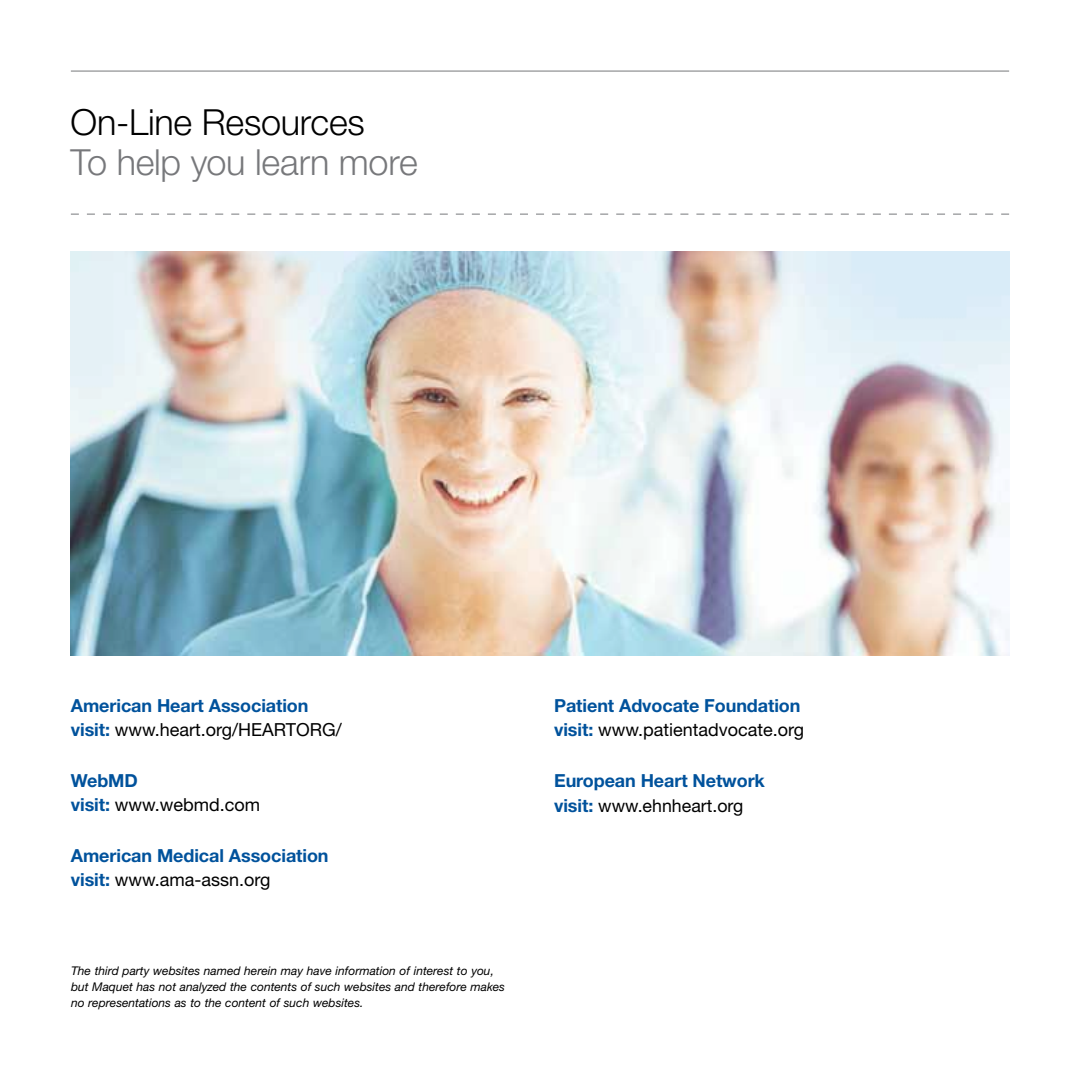
<style>
.page{position:relative;width:1080px;height:1080px;background:#fff}
.page>*{position:absolute;margin:0;border:0;box-sizing:border-box;transform-origin:0 0}
.t1{font:300 36px "Helvetica Neue LT Std";letter-spacing:-.01em;color:#77787b}
.t2{font:300 36px "Helvetica Neue LT Std";letter-spacing:-.01em;color:#000}
.t3{font:700 18px/24px "Helvetica Neue LT Std";letter-spacing:-.005em;color:#00529c}
.t4{font:18px/24px "Helvetica Neue LT Std";color:#000}
.t5{font:17.8px "Helvetica Neue LT Std";color:#000}
.t6{font:italic 12px/16px "Helvetica Neue LT Std";color:#000}
.s1{font-weight:400;color:#000}
.s2{font-weight:700;color:#00529c}
.s3{font-weight:700;font-size:18px;color:#00529c}
</style>
<div class="page">
<hr style="left:71px;top:71px;width:938px;height:1px;background:#77787b">
<svg style="left:71px;top:214px;width:938px;height:1px"></svg>
<img style="left:70px;top:251px;width:939px;height:405px">
<h1 class="t2" style="left:71px;top:101px;width:296px">On-Line Resources</h1>
<h1 class="t1" style="left:71px;top:141px;width:349px">To help you learn more</h1>
<h2 class="t3" style="left:71px;top:693px;width:272px">American Heart Association visit: <span class="s1">www.heart.org/HEARTORG/</span></h2>
<h2 class="t4" style="left:71px;top:768px;width:191px"><span class="s2">WebMD<br>visit:</span> www.webmd.com</h2>
<h2 class="t3" style="left:71px;top:843px;width:259px">American Medical Association visit: <span class="s1">www.ama-assn.org</span></h2>
<p class="t6" style="left:71px;top:963px;width:436px">The third party websites named herein may have information of interest to you, but Maquet has not analyzed the contents of such websites and therefore makes no representations as to the content of such websites.</p>
<h2 class="t3" style="left:554px;top:693px;width:251px">Patient Advocate Foundation visit: <span class="s1">www.patientadvocate.org</span></h2>
<h2 class="t3" style="left:554px;top:768px;width:212px">European Heart Network</h2>
<h3 class="t5" style="left:554px;top:795px;width:191px"><span class="s3">visit:</span> www.ehnheart.org</h3>
</div>
